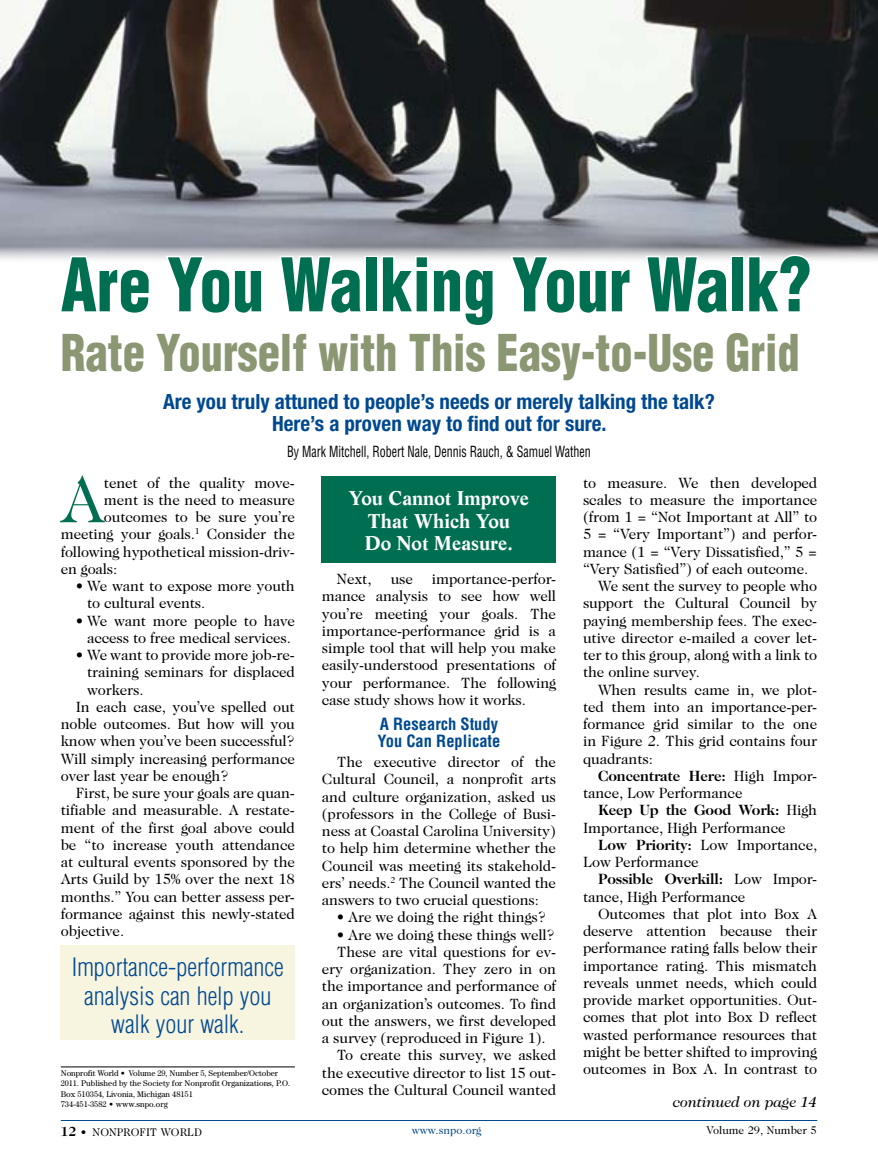
<style>
.page{position:relative;width:878px;height:1161px;background:#fff}
.page>*{position:absolute;margin:0;border:0;box-sizing:border-box;transform-origin:0 0}
.t1{font:900 condensed 72px "Helvetica";color:#006f51;scale:.9 1}
.t2{font:65.7px "Caslon Two Twenty Four";color:#006f51}
.t3{font:900 condensed 49.5px "Helvetica";color:#8b9772;scale:.9 1}
.t4{font:300 condensed 24.75px/28.5px "Helvetica";color:#004990;text-align:center}
.t5{font:700 condensed 21px/22.5px "Helvetica Neue";color:#004990;text-align:center}
.t6{font:700 19.5px/22.5px "Life";color:#fff;text-align:center}
.t7{font:700 condensed 16.5px/16.5px "Helvetica";color:#004990}
.t8{font:15px/17.2px "Caslon Two Twenty Four";letter-spacing:-.01em;color:#000;text-align:justify}
.t9{font:700 15px "Caslon Two Twenty Four";letter-spacing:-.01em;color:#000}
.t10{font:condensed 15px "Helvetica";color:#000;scale:.8 1}
.t11{font:italic 15px "Caslon Two Twenty Four";letter-spacing:-.01em;color:#000}
.t12{font:11.25px "Caslon Two Twenty Four";color:#000}
.t13{font:11.25px "Caslon Two Twenty Four";color:#004990}
.t14{font:8.25px/10.5px "Century";color:#000}
.s1{font-weight:400}
.s2{font-weight:700}
.s3{font-weight:700;font-size:13.5px}
</style>
<div class="page">
<hr style="left:61px;top:1120px;width:756px;height:1px;background:#004990">
<div style="left:61px;top:945px;width:234px;height:106px;background:#f7f4e0"></div>
<div style="left:61px;top:1041px;width:234px;height:66px;background:#fff"></div>
<hr style="left:61px;top:1067px;width:234px;height:1px;background:#000">
<img style="left:0;top:0;width:878px;height:260px">
<svg style="left:58px;top:254px;width:94px;height:6px"></svg>
<svg style="left:163px;top:254px;width:101px;height:6px"></svg>
<svg style="left:278px;top:254px;width:86px;height:6px"></svg>
<svg style="left:380px;top:254px;width:115px;height:6px"></svg>
<svg style="left:508px;top:254px;width:124px;height:6px"></svg>
<svg style="left:644px;top:254px;width:87px;height:6px"></svg>
<svg style="left:746px;top:253px;width:66px;height:7px"></svg>
<div style="left:322px;top:477px;width:234px;height:86px;background:#006f51"></div>
<h1 class="t1" style="left:61px;top:240px;width:835px">Are You Walking Your Walk?</h1>
<h3 class="t3" style="left:61px;top:322px;width:822px">Rate Yourself with This Easy-to-Use Grid</h3>
<h3 class="t5" style="left:163px;top:390px;width:553px">Are you truly attuned to people’s needs or merely talking the talk?<br>Here’s a proven way to find out for sure.</h3>
<p class="t10" style="left:287px;top:442px;width:381px">By Mark Mitchell, Robert Nale, Dennis Rauch, &amp; Samuel Wathen</p>
<h3 class="t6" style="left:349px;top:487px;width:182px">You Cannot Improve<br>That Which You<br>Do Not Measure.</h3>
<h2 class="t2" style="left:61px;top:462px;width:45px">A</h2>
<p class="t8" style="left:104px;top:474px;width:192px">tenet of the quality move-</p>
<p class="t8" style="left:583px;top:474px;width:236px">to measure. We then developed</p>
<p class="t8" style="left:583px;top:491px;width:235px">scales to measure the importance</p>
<p class="t8" style="left:583px;top:508px;width:236px">(from 1 = “Not Important at All” to</p>
<p class="t8" style="left:583px;top:526px;width:236px">5 = “Very Important”) and perfor-</p>
<p class="t8" style="left:583px;top:543px;width:236px">mance (1 = “Very Dissatisfied,” 5 =</p>
<p class="t8" style="left:583px;top:560px;width:227px">“Very Satisfied”) of each outcome.</p>
<p class="t8" style="left:598px;top:577px;width:221px">We sent the survey to people who</p>
<p class="t8" style="left:583px;top:595px;width:235px">support the Cultural Council by</p>
<p class="t8" style="left:583px;top:612px;width:235px">paying membership fees. The exec-</p>
<p class="t8" style="left:583px;top:629px;width:236px">utive director e-mailed a cover let-</p>
<p class="t8" style="left:583px;top:646px;width:235px">ter to this group, along with a link to</p>
<p class="t8" style="left:583px;top:664px;width:118px">the online survey.</p>
<p class="t8" style="left:598px;top:681px;width:221px">When results came in, we plot-</p>
<p class="t8" style="left:583px;top:698px;width:236px">ted them into an importance-per-</p>
<p class="t8" style="left:583px;top:715px;width:236px">formance grid similar to the one</p>
<p class="t8" style="left:583px;top:733px;width:236px">in Figure 2. This grid contains four</p>
<p class="t8" style="left:583px;top:750px;width:71px">quadrants:</p>
<p class="t9" style="left:598px;top:767px;width:221px">Concentrate Here: <span class="s1">High Impor-</span></p>
<p class="t8" style="left:583px;top:784px;width:161px">tance, Low Performance</p>
<p class="t9" style="left:598px;top:802px;width:220px">Keep Up the Good Work: <span class="s1">High</span></p>
<p class="t8" style="left:583px;top:819px;width:204px">Importance, High Performance</p>
<p class="t8" style="left:598px;top:836px;width:220px"><span class="s2">Low Priority:</span> Low Importance,</p>
<p class="t8" style="left:583px;top:853px;width:117px">Low Performance</p>
<p class="t9" style="left:598px;top:871px;width:221px">Possible Overkill: <span class="s1">Low Impor-</span></p>
<p class="t8" style="left:583px;top:888px;width:164px">tance, High Performance</p>
<p class="t8" style="left:598px;top:905px;width:221px">Outcomes that plot into Box A</p>
<p class="t8" style="left:583px;top:922px;width:236px">deserve attention because their</p>
<p class="t8" style="left:583px;top:940px;width:235px">performance rating falls below their</p>
<p class="t8" style="left:583px;top:957px;width:235px">importance rating. This mismatch</p>
<p class="t8" style="left:583px;top:974px;width:235px">reveals unmet needs, which could</p>
<p class="t8" style="left:583px;top:991px;width:235px">provide market opportunities. Out-</p>
<p class="t8" style="left:583px;top:1009px;width:235px">comes that plot into Box D reflect</p>
<p class="t8" style="left:583px;top:1026px;width:236px">wasted performance resources that</p>
<p class="t8" style="left:583px;top:1043px;width:235px">might be better shifted to improving</p>
<p class="t8" style="left:583px;top:1060px;width:236px">outcomes in Box A. In contrast to</p>
<p class="t8" style="left:104px;top:491px;width:192px">ment is the need to measure</p>
<p class="t8" style="left:104px;top:508px;width:192px">outcomes to be sure you’re</p>
<p class="t8" style="left:61px;top:526px;width:235px">meeting your goals.<sup>1</sup> Consider the</p>
<p class="t8" style="left:61px;top:543px;width:236px">following hypothetical mission-driv-</p>
<p class="t8" style="left:61px;top:560px;width:58px">en goals:</p>
<p class="t8" style="left:87px;top:577px;width:209px;text-indent:-11px">• We want to expose more youth to cultural events.</p>
<p class="t8" style="left:76px;top:612px;width:220px;text-align:center">• We want more people to have access to free medical services.</p>
<p class="t8" style="left:76px;top:646px;width:220px">• We want to provide more job-re-</p>
<p class="t8" style="left:87px;top:664px;width:209px">training seminars for displaced</p>
<p class="t8" style="left:87px;top:681px;width:58px">workers.</p>
<p class="t8" style="left:76px;top:698px;width:220px">In each case, you’ve spelled out</p>
<p class="t8" style="left:61px;top:715px;width:235px">noble outcomes. But how will you</p>
<p class="t8" style="left:61px;top:733px;width:235px">know when you’ve been successful?</p>
<p class="t8" style="left:61px;top:750px;width:236px">Will simply increasing performance</p>
<p class="t8" style="left:61px;top:767px;width:169px">over last year be enough?</p>
<p class="t8" style="left:76px;top:784px;width:220px">First, be sure your goals are quan-</p>
<p class="t8" style="left:61px;top:802px;width:236px">tifiable and measurable. A restate-</p>
<p class="t8" style="left:61px;top:819px;width:235px">ment of the first goal above could</p>
<p class="t8" style="left:61px;top:836px;width:235px">be “to increase youth attendance</p>
<p class="t8" style="left:61px;top:853px;width:236px">at cultural events sponsored by the</p>
<p class="t8" style="left:61px;top:871px;width:236px">Arts Guild by 15% over the next 18</p>
<p class="t8" style="left:61px;top:888px;width:236px">months.” You can better assess per-</p>
<p class="t8" style="left:61px;top:905px;width:235px">formance against this newly-stated</p>
<p class="t8" style="left:61px;top:922px;width:65px">objective.</p>
<p class="t8" style="left:322px;top:570px;width:236px;text-indent:110px">importance-perfor&shy;mance analysis to see how well you’re meeting your goals. The importance-performance grid is a simple tool that will help you make easily-understood presentations of your performance. The following case study shows how it works.</p>
<p class="t7" style="left:377px;top:716px;width:124px">A Research Study<br>You Can Replicate</p>
<p class="t8" style="left:322px;top:753px;width:236px;text-indent:15px">The executive director of the Cultural Council, a nonprofit arts and culture organization, asked us (professors in the College of Busi&shy;ness at Coastal Carolina University) to help him determine whether the Council was meeting its stakehold&shy;ers’ needs.<sup>2</sup> The Council wanted the answers to two crucial questions:</p>
<p class="t8" style="left:337px;top:908px;width:211px">• Are we doing the right things?</p>
<p class="t8" style="left:337px;top:926px;width:219px">• Are we doing these things well?</p>
<p class="t8" style="left:337px;top:943px;width:220px">These are vital questions for ev-</p>
<p class="t8" style="left:322px;top:960px;width:235px">ery organization. They zero in on</p>
<p class="t8" style="left:322px;top:977px;width:235px">the importance and performance of</p>
<p class="t8" style="left:322px;top:995px;width:236px">an organization’s outcomes. To find</p>
<p class="t8" style="left:322px;top:1012px;width:236px">out the answers, we first developed</p>
<p class="t8" style="left:322px;top:1029px;width:225px">a survey (reproduced in Figure 1).</p>
<p class="t8" style="left:337px;top:1046px;width:221px">To create this survey, we asked</p>
<p class="t8" style="left:322px;top:1064px;width:235px">the executive director to list 15 out-</p>
<p class="t8" style="left:322px;top:1081px;width:235px">comes the Cultural Council wanted</p>
<p class="t8" style="left:337px;top:570px;width:36px">Next,</p>
<p class="t8" style="left:390px;top:570px;width:24px">use</p>
<h3 class="t4" style="left:72px;top:953px;width:213px">Importance-performance analysis can help you walk your walk.</h3>
<p class="t14" style="left:61px;top:1067px;width:231px">Nonprofit World • Volume 29, Number 5, September/October 2011. Published by the Society for Nonprofit Organizations, P.O.<br>Box 510354, Livonia, Michigan 48151<br>734-451-3582 • www.snpo.org</p>
<p class="t11" style="left:673px;top:1093px;width:145px">continued on page 14</p>
<p class="t12" style="left:60px;top:1125px;width:143px"><span class="s3">12</span> • NONPROFIT WORLD</p>
<p class="t13" style="left:411px;top:1123px;width:71px">www.snpo.org</p>
<p class="t12" style="left:706px;top:1123px;width:112px">Volume 29, Number 5</p>
</div>
